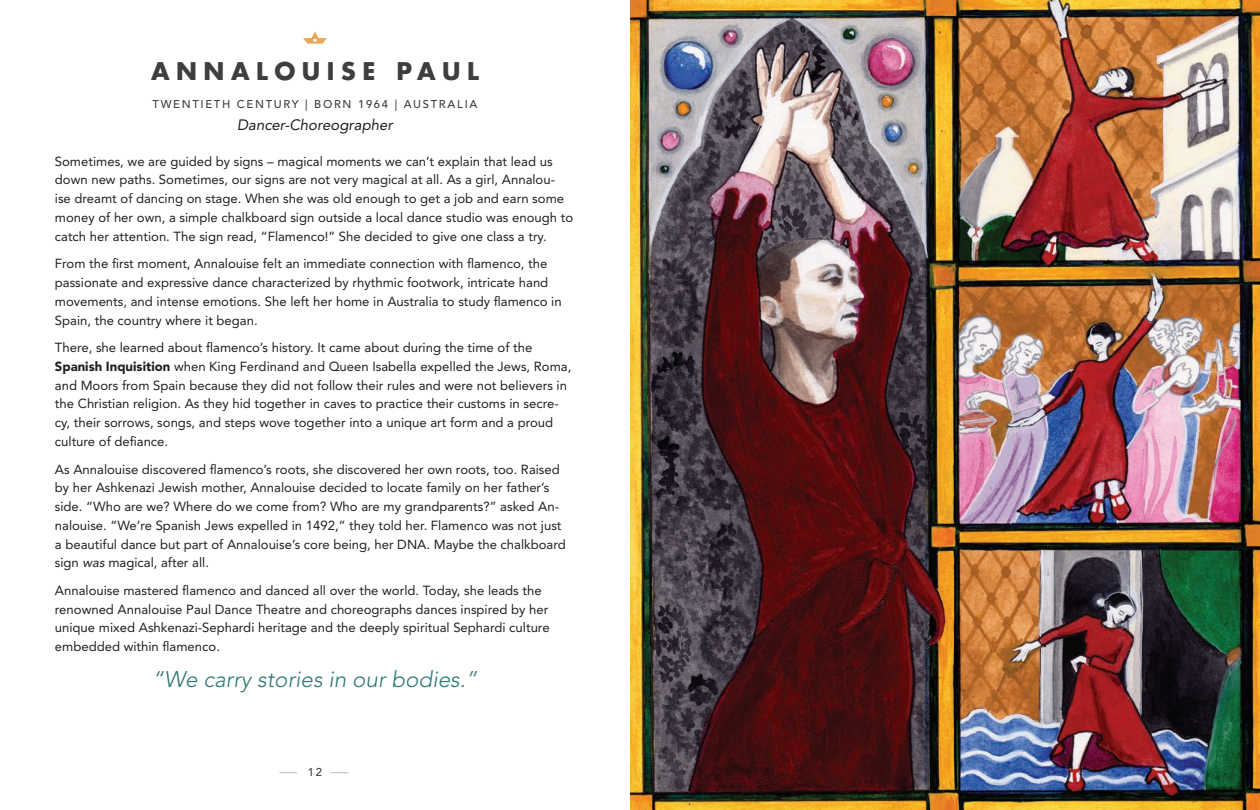
<style>
.page{position:relative;width:1260px;height:810px;background:#fff}
.page>*{position:absolute;margin:0;border:0;box-sizing:border-box;transform-origin:0 0}
.Name{font:700 23.75px "Futura Std";letter-spacing:.275em;color:#3e3e3f}
.Buttom_Quote{font:italic 300 22.5px "Avenir LT Std";color:#2e7775}
.Country{font:italic 15px "Avenir LT Std";color:#231f20}
.Body{font:13.12px/18.8px "Avenir LT Std";color:#231f20}
.Era{font:500 11.25px "Avenir LT Std";letter-spacing:.15em;color:#3e3e3f}
.s1{font-weight:900}
.s2{font-style:italic}
</style>
<div class="page">
<svg style="left:331px;top:772px;width:18px;height:1px"></svg>
<svg style="left:279px;top:772px;width:18px;height:1px"></svg>
<svg style="left:303px;top:31px;width:24px;height:13px"></svg>
<img style="left:630px;top:0;width:630px;height:810px">
<p class="Name" style="left:151px;top:55px;width:329px">ANNALOUISE PAUL</p>
<p class="Era" style="left:153px;top:97px;width:326px">TWENTI ETH CENTURY | BORN 1964 | AUSTRALI A</p>
<p class="Country" style="left:237px;top:116px;width:157px">Dancer-Choreographer</p>
<p class="Body" style="left:55px;top:152px;width:520px">Sometimes, we are guided by signs – magical moments we can’t explain that lead us down new paths. Sometimes, our signs are not very magical at all. As a girl, Annalou&shy;ise dreamt of dancing on stage. When she was old enough to get a job and earn some money of her own, a simple chalkboard sign outside a local dance studio was enough to catch her attention. The sign read, “Flamenco!” She decided to give one class a try.</p>
<p class="Body" style="left:55px;top:254px;width:508px">From the first moment, Annalouise felt an immediate connection with flamenco, the passionate and expressive dance characterized by rhythmic footwork, intricate hand movements, and intense emotions. She left her home in Australia to study flamenco in Spain, the country where it began.</p>
<p class="Body" style="left:55px;top:338px;width:518px">There, she learned about flamenco’s history. It came about during the time of the <span class="s1">Spanish Inquisition</span> when King Ferdinand and Queen Isabella expelled the Jews, Roma, and Moors from Spain because they did not follow their rules and were not believers in the Christian religion. As they hid together in caves to practice their customs in secre&shy;cy, their sorrows, songs, and steps wove together into a unique art form and a proud culture of defiance.</p>
<p class="Body" style="left:55px;top:460px;width:512px">As Annalouise discovered flamenco’s roots, she discovered her own roots, too. Raised by her Ashkenazi Jewish mother, Annalouise decided to locate family on her father’s side. “Who are we? Where do we come from? Who are my grandparents?” asked An&shy;nalouise. “We’re Spanish Jews expelled in 1492,” they told her. Flamenco was not just a beautiful dance but part of Annalouise’s core being, her DNA. Maybe the chalkboard sign <span class="s2">was</span> magical, after all.</p>
<p class="Body" style="left:55px;top:581px;width:496px">Annalouise mastered flamenco and danced all over the world. Today, she leads the renowned Annalouise Paul Dance Theatre and choreographs dances inspired by her unique mixed Ashkenazi-Sephardi heritage and the deeply spiritual Sephardi culture embedded within flamenco.</p>
<p class="Buttom_Quote" style="left:153px;top:666px;width:326px">“We carry stories in our bodies.”</p>
<p class="Era" style="left:308px;top:766px;width:16px">12</p>
</div>
